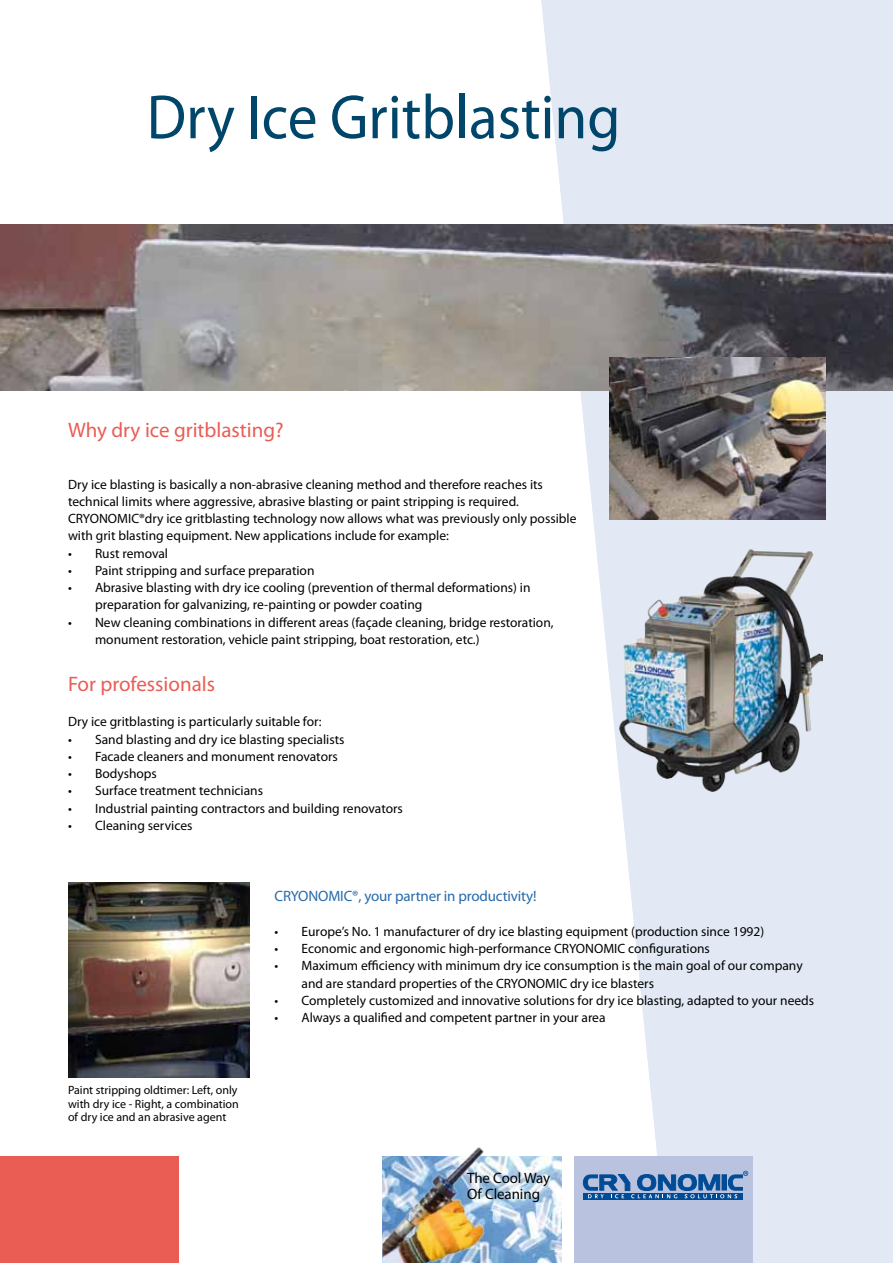
<style>
.page{position:relative;width:893px;height:1263px;background:#fff}
.page>*{position:absolute;margin:0;border:0;box-sizing:border-box;transform-origin:0 0}
.t1{font:63px "Myriad Pro";color:#00466b;scale:.94 1}
.t2{font:21px "Myriad Pro";color:#e95d55}
.t3{font:15px "Myriad Pro";letter-spacing:-.01em;color:#276aaa}
.t4{font:15px/15.8px "Myriad Pro";letter-spacing:-.005em;color:#000}
.t5{font:13.5px/17.2px "Myriad Pro";color:#000}
.t6{font:12px/13.5px "Myriad Pro";color:#000;text-align:justify}
</style>
<div class="page">
<img style="left:382px;top:1147px;width:158px;height:116px">
<svg style="left:540px;top:0;width:353px;height:1263px;fill:#e2e9f5"></svg>
<div style="left:574px;top:1157px;width:179px;height:106px;background:#b9c2de"></div>
<svg style="left:583px;top:1198px;width:160px;height:1px"></svg>
<svg style="left:582px;top:1171px;width:166px;height:27px"></svg>
<div style="left:0;top:1157px;width:179px;height:106px;background:#e95d55"></div>
<img style="left:620px;top:549px;width:202px;height:243px">
<img style="left:0;top:224px;width:893px;height:166px">
<img style="left:609px;top:357px;width:216px;height:162px">
<img style="left:68px;top:882px;width:182px;height:195px">
<h1 class="t1" style="left:147px;top:78px;width:505px">Dry Ice Gritblasting</h1>
<h2 class="t2" style="left:68px;top:417px;width:217px">Why dry ice gritblasting?</h2>
<p class="t5" style="left:68px;top:475px;width:510px">Dry ice blasting is basically a non-abrasive cleaning method and therefore reaches its technical limits where aggressive, abrasive blasting or paint stripping is required.<br>CRYONOMIC®dry ice gritblasting technology now allows what was previously only possible with grit blasting equipment. New applications include for example:</p>
<p class="t5" style="left:68px;top:544px;width:102px">• Rust removal</p>
<p class="t5" style="left:68px;top:561px;width:248px">• Paint stripping and surface preparation</p>
<p class="t5" style="left:95px;top:579px;width:437px;text-indent:-27px">• Abrasive blasting with dry ice cooling (prevention of thermal deformations) in preparation for galvanizing, re-painting or powder coating</p>
<p class="t5" style="left:95px;top:613px;width:460px;text-indent:-27px">• New cleaning combinations in different areas (façade cleaning, bridge restoration, monument restoration, vehicle paint stripping, boat restoration, etc.)</p>
<h2 class="t2" style="left:68px;top:671px;width:149px">For professionals</h2>
<p class="t5" style="left:68px;top:713px;width:255px">Dry ice gritblasting is particularly suitable for:</p>
<p class="t5" style="left:68px;top:730px;width:278px">• Sand blasting and dry ice blasting specialists</p>
<p class="t5" style="left:68px;top:747px;width:271px">• Facade cleaners and monument renovators</p>
<p class="t5" style="left:68px;top:765px;width:90px">• Bodyshops</p>
<p class="t5" style="left:68px;top:782px;width:197px">• Surface treatment technicians</p>
<p class="t5" style="left:68px;top:799px;width:336px">• Industrial painting contractors and building renovators</p>
<p class="t5" style="left:68px;top:816px;width:126px">• Cleaning services</p>
<p class="t6" style="left:68px;top:1083px;width:172px">Paint stripping oldtimer: Left, only with dry ice - Right, a combination of dry ice and an abrasive agent</p>
<p class="t3" style="left:274px;top:887px;width:264px">CRYONOMIC®, your partner in productivity!</p>
<p class="t5" style="left:274px;top:922px;width:491px">• Europe’s No. 1 manufacturer of dry ice blasting equipment (production since 1992)</p>
<p class="t5" style="left:274px;top:940px;width:437px">• Economic and ergonomic high-performance CRYONOMIC configurations</p>
<p class="t5" style="left:301px;top:957px;width:503px;text-indent:-27px">• Maximum efficiency with minimum dry ice consumption is the main goal of our company and are standard properties of the CRYONOMIC dry ice blasters</p>
<p class="t5" style="left:274px;top:991px;width:541px">• Completely customized and innovative solutions for dry ice blasting, adapted to your needs</p>
<p class="t5" style="left:274px;top:1009px;width:333px">• Always a qualified and competent partner in your area</p>
<p class="t4" style="left:467px;top:1170px;width:85px">The Cool Way<br>Of Cleaning</p>
</div>
